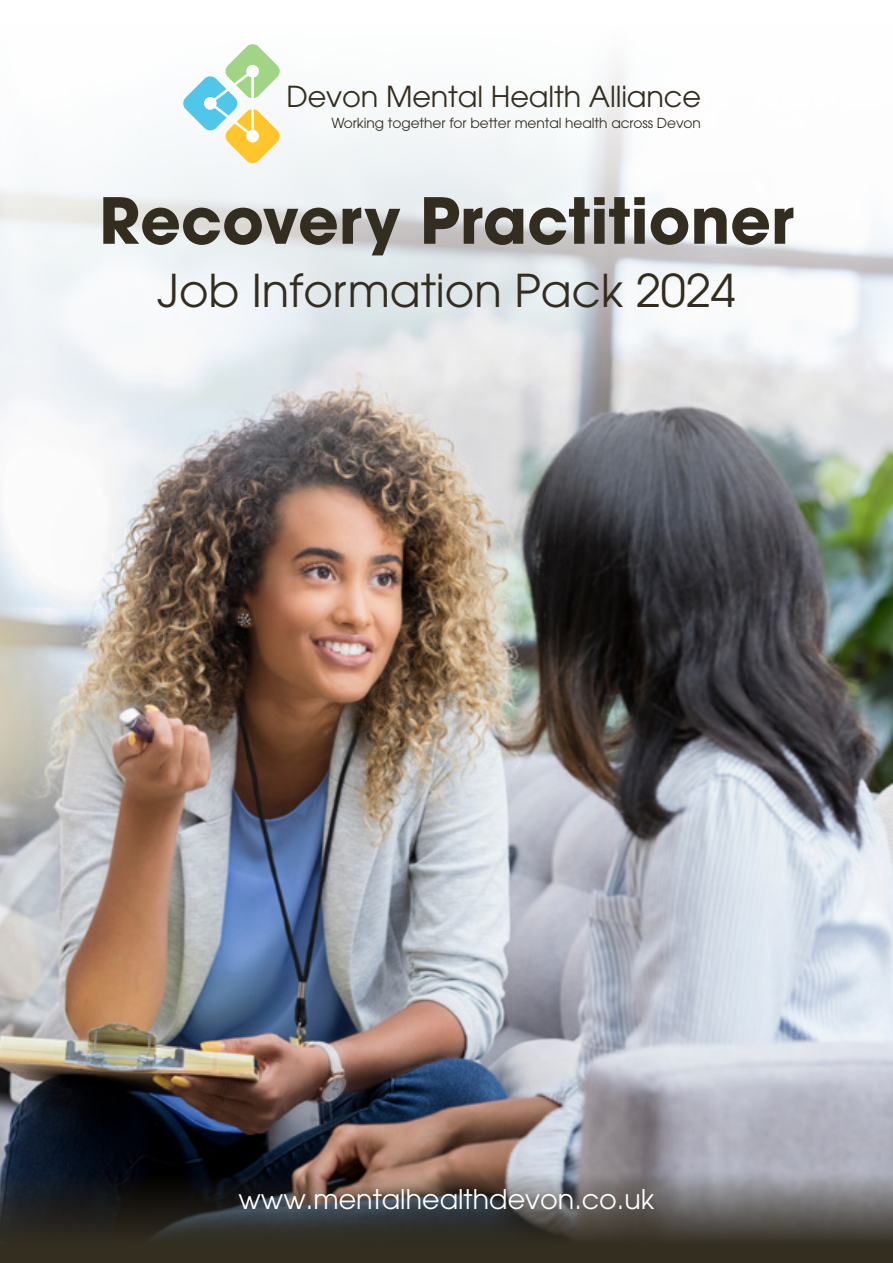
<style>
.page{position:relative;width:893px;height:1263px;background:#fff}
.page>*{position:absolute;margin:0;border:0;box-sizing:border-box;transform-origin:0 0}
.t1{font:700 63px "Avant Garde LT";color:#332d20}
.t2{font:45px "Avant Garde LT";color:#332d20}
.t3{font:28.8px "Avant Garde LT";letter-spacing:-.005em;color:#332e20}
.t4{font:27px "Avant Garde LT";color:#fff}
.t5{font:13.8px "Avant Garde LT";letter-spacing:-.005em;color:#332e20}
</style>
<div class="page">
<img style="left:0;top:609px;width:893px;height:450px">
<img style="left:0;top:66px;width:893px;height:543px">
<img style="left:0;top:1059px;width:893px;height:204px">
<svg style="left:183px;top:44px;width:97px;height:120px"></svg>
<h3 class="t3" style="left:286px;top:80px;width:416px">Devon Mental Health Alliance</h3>
<p class="t5" style="left:331px;top:115px;width:371px">Working together for better mental health across Devon</p>
<h1 class="t1" style="left:99px;top:180px;width:696px">Recovery Practitioner</h1>
<h2 class="t2" style="left:157px;top:264px;width:580px">Job Information Pack 2024</h2>
<h3 class="t4" style="left:239px;top:1183px;width:417px">www.mentalhealthdevon.co.uk</h3>
</div>
